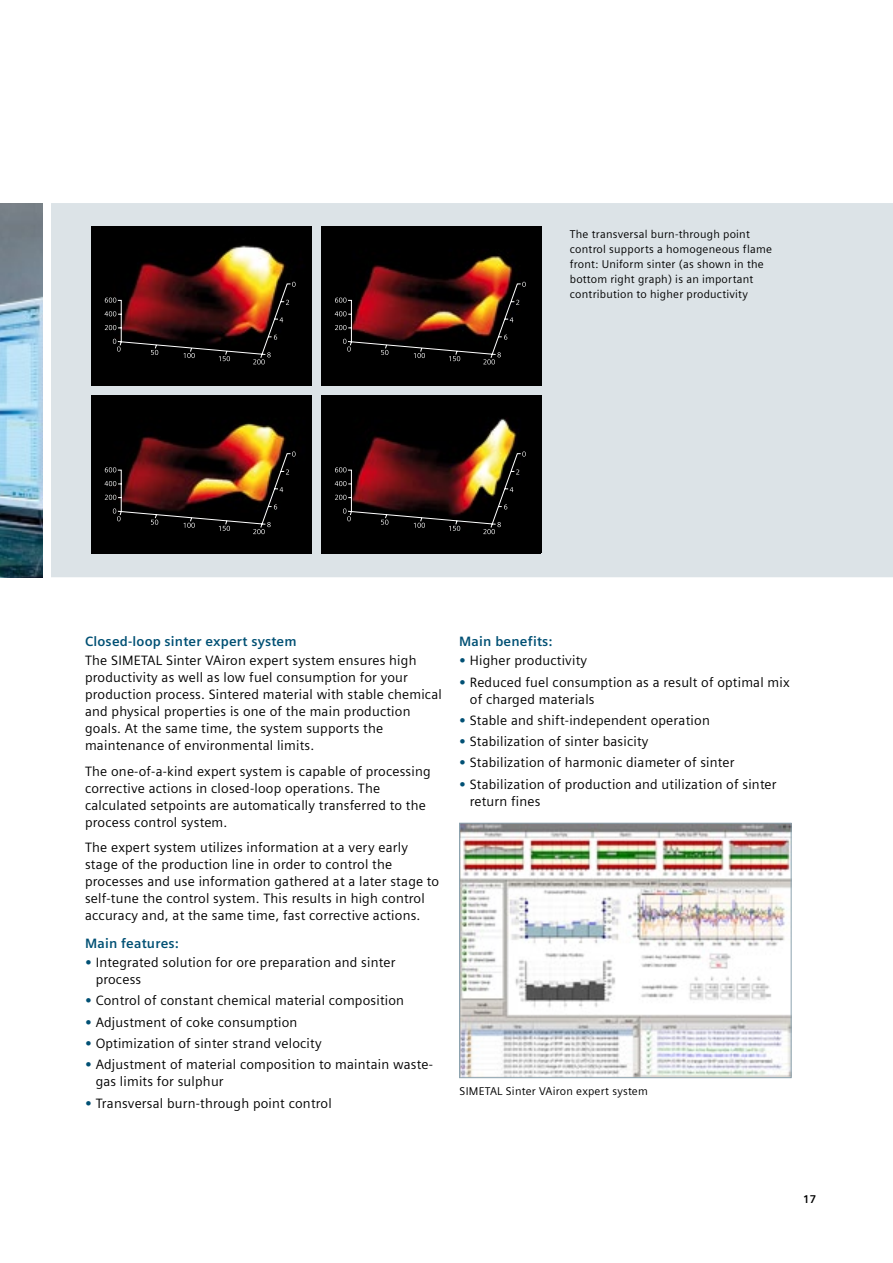
<style>
.page{position:relative;width:893px;height:1263px;background:#fff}
.page>*{position:absolute;margin:0;border:0;box-sizing:border-box;transform-origin:0 0}
.t1{font:13.5px/17px "Siemens Sans";letter-spacing:.015em;color:#000}
.t2{font:700 13.5px "Siemens Sans";letter-spacing:.015em;color:#005074}
.t3{font:11.25px/14.9px "Siemens Sans";letter-spacing:.02em;color:#000}
.t4{font:700 11.25px "Siemens Sans";color:#000}
.s1{font-weight:700;color:#005074}
</style>
<div class="page">
<img style="left:0;top:203px;width:43px;height:374px">
<div style="left:51px;top:203px;width:842px;height:374px;background:#dce3e7"></div>
<img style="left:91px;top:227px;width:450px;height:326px">
<svg style="left:105px;top:280px;width:191px;height:84px;background:#3f1811"></svg>
<svg style="left:335px;top:280px;width:191px;height:84px;background:#401811"></svg>
<svg style="left:105px;top:449px;width:191px;height:85px;background:#3f1f12"></svg>
<img style="left:461px;top:825px;width:328px;height:251px">
<div style="left:459px;top:823px;width:332px;height:255px;border:1px solid #8ca3af"></div>
<svg style="left:335px;top:449px;width:191px;height:85px;background:#411f17"></svg>
<div style="left:312px;top:221px;width:9px;height:339px;background:#dce3e7"></div>
<div style="left:90px;top:386px;width:462px;height:8px;background:#dce3e7"></div>
<p class="t3" style="left:570px;top:227px;width:204px">The transversal burn-through point control supports a homogeneous flame front: Uniform sinter (as shown in the bottom right graph) is an important contribution to higher productivity</p>
<p class="t2" style="left:85px;top:634px;width:213px">Closed-loop sinter expert system</p>
<p class="t1" style="left:85px;top:652px;width:358px">The SIMETAL Sinter VAiron expert system ensures high productivity as well as low fuel consumption for your production process. Sintered material with stable chemical and physical properties is one of the main production goals. At the same time, the system supports the maintenance of environmental limits.</p>
<p class="t1" style="left:85px;top:763px;width:347px">The one-of-a-kind expert system is capable of processing corrective actions in closed-loop operations. The calculated setpoints are automatically transferred to the process control system.</p>
<p class="t1" style="left:85px;top:839px;width:356px">The expert system utilizes information at a very early stage of the production line in order to control the processes and use information gathered at a later stage to self-tune the control system. This results in high control accuracy and, at the same time, fast corrective actions.</p>
<p class="t2" style="left:85px;top:936px;width:95px">Main features:</p>
<p class="t1" style="left:96px;top:954px;width:301px;text-indent:-11px"><span class="s1">•</span> Integrated solution for ore preparation and sinter process</p>
<p class="t1" style="left:85px;top:992px;width:321px"><span class="s1">•</span> Control of constant chemical material composition</p>
<p class="t1" style="left:85px;top:1014px;width:214px"><span class="s1">•</span> Adjustment of coke consumption</p>
<p class="t1" style="left:85px;top:1035px;width:238px"><span class="s1">•</span> Optimization of sinter strand velocity</p>
<p class="t1" style="left:96px;top:1056px;width:339px;text-indent:-11px"><span class="s1">•</span> Adjustment of material composition to maintain waste&shy;gas limits for sulphur</p>
<p class="t1" style="left:85px;top:1094px;width:248px"><span class="s1">•</span> Transversal burn-through point control</p>
<p class="t2" style="left:459px;top:634px;width:95px">Main benefits:</p>
<p class="t1" style="left:459px;top:652px;width:129px"><span class="s1">•</span> Higher productivity</p>
<p class="t1" style="left:470px;top:673px;width:321px;text-indent:-11px"><span class="s1">•</span> Reduced fuel consumption as a result of optimal mix of charged materials</p>
<p class="t1" style="left:459px;top:712px;width:252px"><span class="s1">•</span> Stable and shift-independent operation</p>
<p class="t1" style="left:459px;top:733px;width:191px"><span class="s1">•</span> Stabilization of sinter basicity</p>
<p class="t1" style="left:459px;top:754px;width:277px"><span class="s1">•</span> Stabilization of harmonic diameter of sinter</p>
<p class="t1" style="left:470px;top:775px;width:308px;text-indent:-11px"><span class="s1">•</span> Stabilization of production and utilization of sinter return fines</p>
<p class="t3" style="left:460px;top:1084px;width:190px">SIMETAL Sinter VAiron expert system</p>
<p class="t4" style="left:803px;top:1192px;width:15px">17</p>
</div>
